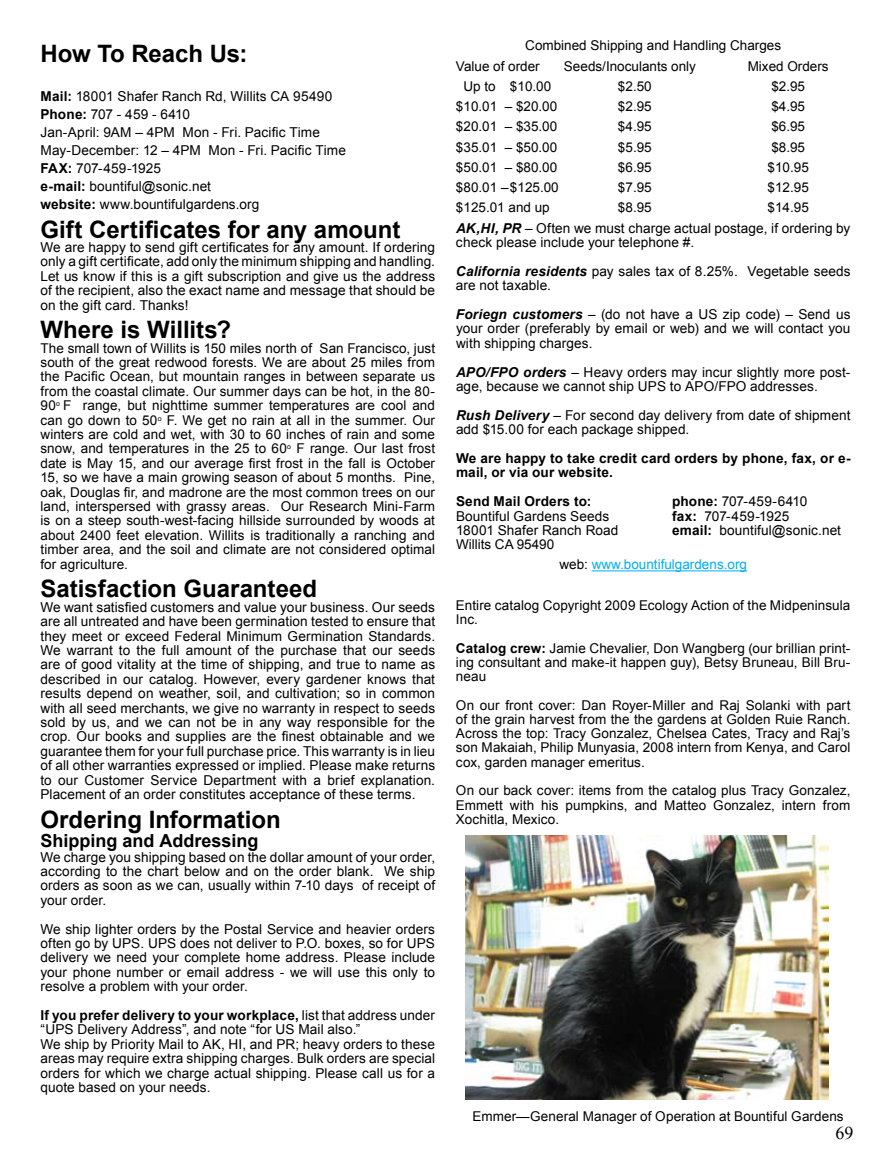
<style>
.page{position:relative;width:891px;height:1161px;background:#fff}
.page>*{position:absolute;margin:0;border:0;box-sizing:border-box;transform-origin:0 0}
.t1{font:700 24px "Arial";color:#000}
.t2{font:700 18px "Arial";color:#000}
.t3{font:18px "Times New Roman";color:#000}
.t4{font:13.65px/14.4px "Arial";letter-spacing:.005em;color:#000}
.t5{font:700 13.65px/14.4px "Arial";letter-spacing:.015em;color:#000}
.t6{font:13.5px/14.4px "Arial";letter-spacing:.005em;color:#000;text-align:justify}
.t7{font:13.5px "Arial";color:#00aeef}
.s1{font-weight:700}
.s2{font-weight:700;font-style:italic}
.s3{color:#000}
</style>
<div class="page">
<hr style="left:592px;top:570px;width:155px;height:1px;background:#00aeef">
<img style="left:466px;top:836px;width:363px;height:263px">
<h1 class="t1" style="left:40px;top:38px;width:208px">How To Reach Us:</h1>
<p class="t4" style="left:40px;top:87px;width:307px;line-height:18px"><span class="s1">Mail:</span> 18001 Shafer Ranch Rd, Willits CA 95490<br><span class="s1">Phone:</span> 707 - 459 - 6410<br>Jan-April: 9AM – 4PM Mon - Fri. Pacific Time May-December: 12 – 4PM Mon - Fri. Pacific Time <span class="s1">FAX:</span> 707-459-1925<br><span class="s1">e-mail:</span> bountiful@sonic.net<br><span class="s1">website:</span> www.bountifulgardens.org</p>
<h1 class="t1" style="left:40px;top:213px;width:361px">Gift Certificates for any amount</h1>
<p class="t4" style="left:40px;top:240px;width:396px;text-align:justify">We are happy to send gift certificates for any amount. If ordering only a gift certificate, add only the minimum shipping and handling.<br>Let us know if this is a gift subscription and give us the address of the recipient, also the exact name and message that should be on the gift card. Thanks!</p>
<h1 class="t1" style="left:40px;top:314px;width:192px">Where is Willits?</h1>
<p class="t6" style="left:40px;top:341px;width:396px">The small town of Willits is 150 miles north of San Francisco, just south of the great redwood forests. We are about 25 miles from the Pacific Ocean, but mountain ranges in between separate us from the coastal climate. Our summer days can be hot, in the 80- 90<sup>o</sup> F range, but nighttime summer temperatures are cool and can go down to 50<sup>o</sup> F. We get no rain at all in the summer. Our winters are cold and wet, with 30 to 60 inches of rain and some snow, and temperatures in the 25 to 60<sup>o</sup> F range. Our last frost date is May 15, and our average first frost in the fall is October 15, so we have a main growing season of about 5 months. Pine, oak, Douglas fir, and madrone are the most common trees on our land, interspersed with grassy areas. Our Research Mini-Farm is on a steep south-west-facing hillside surrounded by woods at about 2400 feet elevation. Willits is traditionally a ranching and timber area, and the soil and climate are not considered optimal for agriculture.</p>
<h1 class="t1" style="left:40px;top:573px;width:278px">Satisfaction Guaranteed</h1>
<p class="t4" style="left:40px;top:600px;width:396px;text-align:justify">We want satisfied customers and value your business. Our seeds are all untreated and have been germination tested to ensure that they meet or exceed Federal Minimum Germination Standards.<br>We warrant to the full amount of the purchase that our seeds are of good vitality at the time of shipping, and true to name as described in our catalog. However, every gardener knows that results depend on weather, soil, and cultivation; so in common with all seed merchants, we give no warranty in respect to seeds sold by us, and we can not be in any way responsible for the crop. Our books and supplies are the finest obtainable and we guarantee them for your full purchase price. This warranty is in lieu of all other warranties expressed or implied. Please make returns to our Customer Service Department with a brief explanation.<br>Placement of an order constitutes acceptance of these terms.</p>
<h1 class="t1" style="left:40px;top:803px;width:242px">Ordering Information</h1>
<h2 class="t2" style="left:40px;top:829px;width:220px">Shipping and Addressing</h2>
<p class="t4" style="left:40px;top:850px;width:396px;text-align:justify">We charge you shipping based on the dollar amount of your order, according to the chart below and on the order blank. We ship orders as soon as we can, usually within 7-10 days of receipt of your order.</p>
<p class="t4" style="left:40px;top:922px;width:396px;text-align:justify">We ship lighter orders by the Postal Service and heavier orders often go by UPS. UPS does not deliver to P.O. boxes, so for UPS delivery we need your complete home address. Please include your phone number or email address - we will use this only to resolve a problem with your order.</p>
<p class="t4" style="left:40px;top:1008px;width:396px"><span class="s1">If you prefer delivery to your workplace,</span> list that address under “UPS Delivery Address”, and note “for US Mail also.”<br>We ship by Priority Mail to AK, HI, and PR; heavy orders to these areas may require extra shipping charges. Bulk orders are special orders for which we charge actual shipping. Please call us for a quote based on your needs.</p>
<p class="t6" style="left:456px;top:36px;width:327px;line-height:20.2px;text-indent:69px">Combined Shipping and Handling Charges<br>Value of order</p>
<p class="t6" style="left:564px;top:59px;width:134px">Seeds/Inoculants only</p>
<p class="t6" style="left:748px;top:59px;width:83px">Mixed Orders</p>
<p class="t6" style="left:464px;top:79px;width:89px">Up to $10.00</p>
<p class="t6" style="left:618px;top:79px;width:35px">$2.50</p>
<p class="t6" style="left:771px;top:79px;width:35px">$2.95</p>
<p class="t6" style="left:456px;top:99px;width:103px">$10.01 – $20.00</p>
<p class="t6" style="left:618px;top:99px;width:35px">$2.95</p>
<p class="t6" style="left:771px;top:99px;width:35px">$4.95</p>
<p class="t6" style="left:456px;top:120px;width:103px">$20.01 – $35.00</p>
<p class="t6" style="left:618px;top:120px;width:35px">$4.95</p>
<p class="t6" style="left:771px;top:120px;width:35px">$6.95</p>
<p class="t6" style="left:456px;top:140px;width:103px">$35.01 – $50.00</p>
<p class="t6" style="left:618px;top:140px;width:35px">$5.95</p>
<p class="t6" style="left:771px;top:140px;width:35px">$8.95</p>
<p class="t6" style="left:456px;top:160px;width:103px">$50.01 – $80.00</p>
<p class="t6" style="left:618px;top:160px;width:35px">$6.95</p>
<p class="t6" style="left:768px;top:160px;width:43px">$10.95</p>
<p class="t6" style="left:456px;top:180px;width:104px">$80.01 –$125.00</p>
<p class="t6" style="left:618px;top:180px;width:35px">$7.95</p>
<p class="t6" style="left:768px;top:180px;width:43px">$12.95</p>
<p class="t6" style="left:456px;top:201px;width:95px">$125.01 and up</p>
<p class="t6" style="left:618px;top:201px;width:35px">$8.95</p>
<p class="t6" style="left:768px;top:201px;width:43px">$14.95</p>
<p class="t4" style="left:456px;top:221px;width:396px"><span class="s2">AK,HI, PR</span> – Often we must charge actual postage, if ordering by check please include your telephone #.</p>
<p class="t4" style="left:456px;top:264px;width:396px"><span class="s2">California residents</span> pay sales tax of 8.25%. Vegetable seeds are not taxable.</p>
<p class="t4" style="left:456px;top:307px;width:396px;text-align:justify"><span class="s2">Foriegn customers</span> – (do not have a US zip code) – Send us your order (preferably by email or web) and we will contact you with shipping charges.</p>
<p class="t4" style="left:456px;top:365px;width:396px"><span class="s2">APO/FPO orders</span> – Heavy orders may incur slightly more post&shy;age, because we cannot ship UPS to APO/FPO addresses.</p>
<p class="t4" style="left:456px;top:408px;width:396px"><span class="s2">Rush Delivery</span> – For second day delivery from date of shipment add $15.00 for each package shipped.</p>
<p class="t5" style="left:456px;top:452px;width:396px">We are happy to take credit card orders by phone, fax, or e&shy;mail, or via our website.</p>
<p class="t5" style="left:456px;top:495px;width:137px">Send Mail Orders to:</p>
<p class="t4" style="left:672px;top:494px;width:137px"><span class="s1">phone:</span> 707-459-6410</p>
<p class="t4" style="left:456px;top:509px;width:155px">Bountiful Gardens Seeds</p>
<p class="t4" style="left:672px;top:509px;width:119px"><span class="s1">fax:</span> 707-459-1925</p>
<p class="t4" style="left:456px;top:523px;width:164px">18001 Shafer Ranch Road</p>
<p class="t4" style="left:672px;top:523px;width:171px"><span class="s1">email:</span> bountiful@sonic.net</p>
<p class="t6" style="left:456px;top:537px;width:100px">Willits CA 95490</p>
<p class="t7" style="left:559px;top:556px;width:189px"><span class="s3">web:</span> www.bountifulgardens.org</p>
<p class="t6" style="left:456px;top:598px;width:396px">Entire catalog Copyright 2009 Ecology Action of the Midpeninsula<br>Inc.</p>
<p class="t6" style="left:456px;top:641px;width:396px"><span class="s1">Catalog crew:</span> Jamie Chevalier, Don Wangberg (our brillian print&shy;ing consultant and make-it happen guy), Betsy Bruneau, Bill Bru&shy;neau</p>
<p class="t6" style="left:456px;top:698px;width:396px">On our front cover: Dan Royer-Miller and Raj Solanki with part of the grain harvest from the the gardens at Golden Ruie Ranch.<br>Across the top: Tracy Gonzalez, Chelsea Cates, Tracy and Raj’s son Makaiah, Philip Munyasia, 2008 intern from Kenya, and Carol cox, garden manager emeritus.</p>
<p class="t6" style="left:456px;top:784px;width:396px">On our back cover: items from the catalog plus Tracy Gonzalez, Emmett with his pumpkins, and Matteo Gonzalez, intern from Xochitla, Mexico.</p>
<p class="t6" style="left:472px;top:1109px;width:373px">Emmer—General Manager of Operation at Bountiful Gardens</p>
<h2 class="t3" style="left:836px;top:1121px;width:19px">69</h2>
</div>
